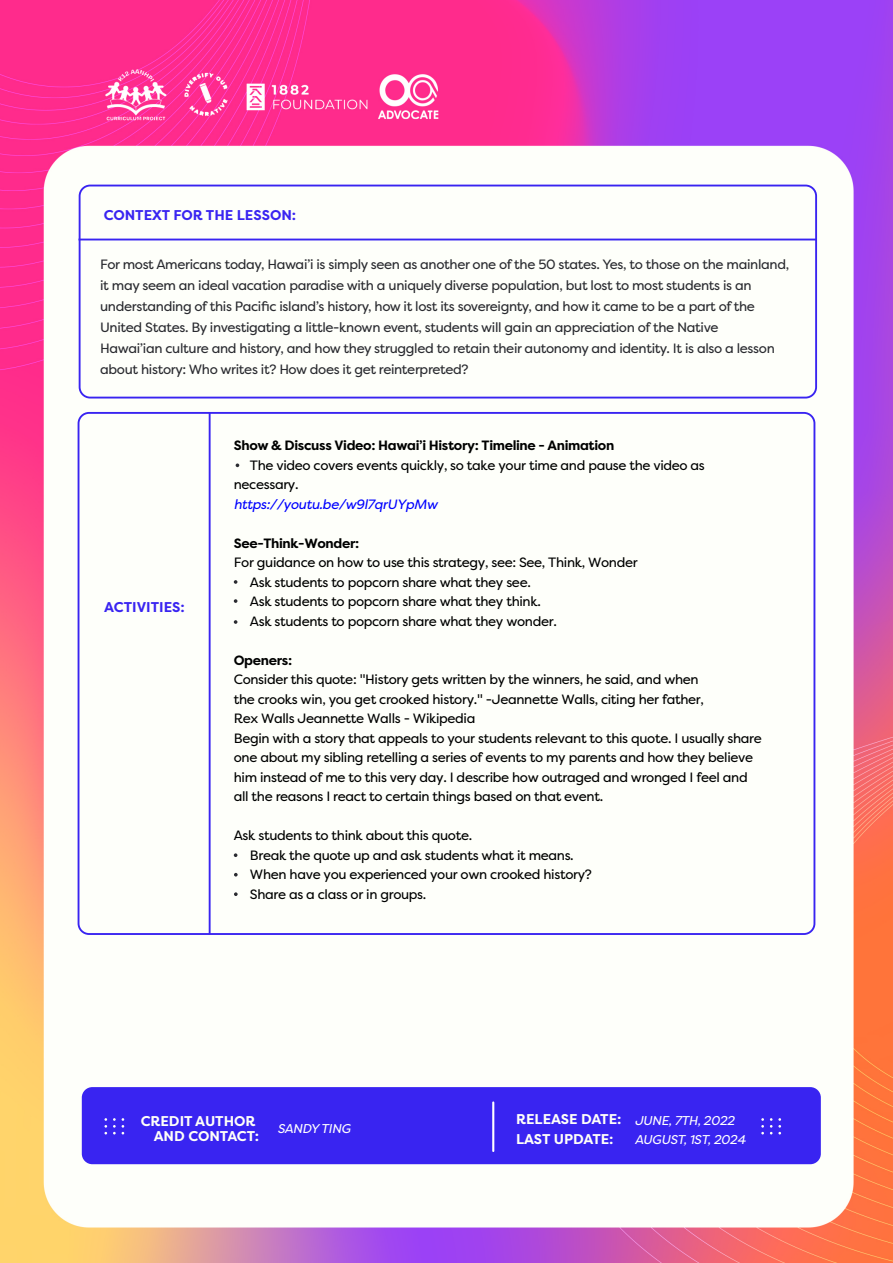
<style>
.page{position:relative;width:893px;height:1263px;background:#fff}
.page>*{position:absolute;margin:0;border:0;box-sizing:border-box;transform-origin:0 0}
.t1{font:700 14.1px/14.5px "Filson Pro";color:#fffff9;text-align:right}
.t2{font:700 14.1px "Filson Pro";color:#3924f1}
.t3{font:13.5px/19.5px "Filson Pro";letter-spacing:-.025em;color:#000}
.t4{font:13.5px/21px "Filson Pro";letter-spacing:-.025em;color:#2a2b30}
.t5{font:700 13.5px "Filson Pro";letter-spacing:-.025em;color:#000}
.t6{font:italic 13.5px "Filson Pro";letter-spacing:-.025em;color:#00f}
.t7{font:italic 12.75px "Filson Pro";letter-spacing:-.025em;color:#fff}
</style>
<div class="page">
<img style="left:0;top:0;width:893px;height:1263px">
<svg style="left:390px;top:51px;width:61px;height:46px;background:#fe4a9c"></svg>
<svg style="left:192px;top:50px;width:44px;height:44px;background:#fe3d9b"></svg>
<svg style="left:255px;top:61px;width:19px;height:27px"></svg>
<div style="left:281px;top:62px;width:98px;height:25px;background:#ff2b8c"></div>
<svg style="left:111px;top:46px;width:63px;height:52px;background:#fe4aa0"></svg>
<hr style="left:209px;top:413px;width:2px;height:521px;background:#3924f1">
<div style="left:79px;top:185px;width:738px;height:213px;border:2px solid #3924f1;border-radius:10px"></div>
<hr style="left:79px;top:239px;width:737px;height:1px;background:#3924f1">
<svg style="left:234px;top:580px;width:3px;height:4px"></svg>
<svg style="left:234px;top:599px;width:3px;height:4px"></svg>
<svg style="left:236px;top:463px;width:3px;height:4px"></svg>
<svg style="left:234px;top:620px;width:3px;height:4px"></svg>
<svg style="left:234px;top:853px;width:3px;height:4px"></svg>
<svg style="left:234px;top:873px;width:4px;height:3px"></svg>
<svg style="left:234px;top:892px;width:4px;height:4px"></svg>
<div style="left:82px;top:1087px;width:739px;height:77px;background:#3924f1;border-radius:10px"></div>
<svg style="left:104px;top:1118px;width:3px;height:16px"></svg>
<svg style="left:113px;top:1118px;width:3px;height:16px"></svg>
<svg style="left:122px;top:1118px;width:2px;height:16px"></svg>
<svg style="left:761px;top:1118px;width:3px;height:16px"></svg>
<svg style="left:770px;top:1118px;width:2px;height:16px"></svg>
<svg style="left:778px;top:1118px;width:3px;height:16px"></svg>
<hr style="left:492px;top:1102px;width:2px;height:49px;background:#fff">
<p class="t2" style="left:104px;top:206px;width:194px">CONTEXT FOR THE LESSON:</p>
<p class="t4" style="left:100px;top:253px;width:690px">For most Americans today, Hawai’i is simply seen as another one of the 50 states. Yes, to those on the mainland, it may seem an ideal vacation paradise with a uniquely diverse population, but lost to most students is an understanding of this Pacific island’s history, how it lost its sovereignty, and how it came to be a part of the United States. By investigating a little-known event, students will gain an appreciation of the Native<br>Hawai’ian culture and history, and how they struggled to retain their autonomy and identity. It is also a lesson about history: Who writes it? How does it get reinterpreted?</p>
<p class="t2" style="left:104px;top:598px;width:82px">ACTIVITIES:</p>
<p class="t5" style="left:234px;top:437px;width:382px">Show &amp; Discuss Video: Hawai’i History: Timeline - Animation</p>
<p class="t3" style="left:234px;top:455px;width:473px;text-indent:16px">The video covers events quickly, so take your time and pause the video as necessary.</p>
<p class="t6" style="left:234px;top:495px;width:205px">https://youtu.be/w9l7qrUYpMw</p>
<p class="t5" style="left:234px;top:535px;width:127px">See-Think-Wonder:</p>
<p class="t3" style="left:250px;top:553px;width:389px;text-indent:-16px">For guidance on how to use this strategy, see: See, Think, Wonder Ask students to popcorn share what they see.<br>Ask students to popcorn share what they think.<br>Ask students to popcorn share what they wonder.</p>
<p class="t5" style="left:234px;top:652px;width:60px">Openers:</p>
<p class="t3" style="left:234px;top:670px;width:530px">Consider this quote: "History gets written by the winners, he said, and when<br>the crooks win, you get crooked history." -Jeannette Walls, citing her father,<br>Rex Walls Jeannette Walls - Wikipedia<br>Begin with a story that appeals to your students relevant to this quote. I usually share one about my sibling retelling a series of events to my parents and how they believe him instead of me to this very day. I describe how outraged and wronged I feel and all the reasons I react to certain things based on that event.</p>
<p class="t3" style="left:250px;top:826px;width:344px;text-indent:-16px">Ask students to think about this quote.<br>Break the quote up and ask students what it means.<br>When have you experienced your own crooked history?<br>Share as a class or in groups.</p>
<p class="t1" style="left:141px;top:1114px;width:120px">CREDIT AUTHOR<br>AND CONTACT:</p>
<p class="t7" style="left:277px;top:1120px;width:74px">SANDY TING</p>
<p class="t1" style="left:516px;top:1112px;width:107px">RELEASE DATE:</p>
<p class="t1" style="left:516px;top:1132px;width:99px">LAST UPDATE:</p>
<p class="t7" style="left:635px;top:1111px;width:101px">JUNE, 7TH, 2022</p>
<p class="t7" style="left:635px;top:1131px;width:112px">AUGUST, 1ST, 2024</p>
</div>
